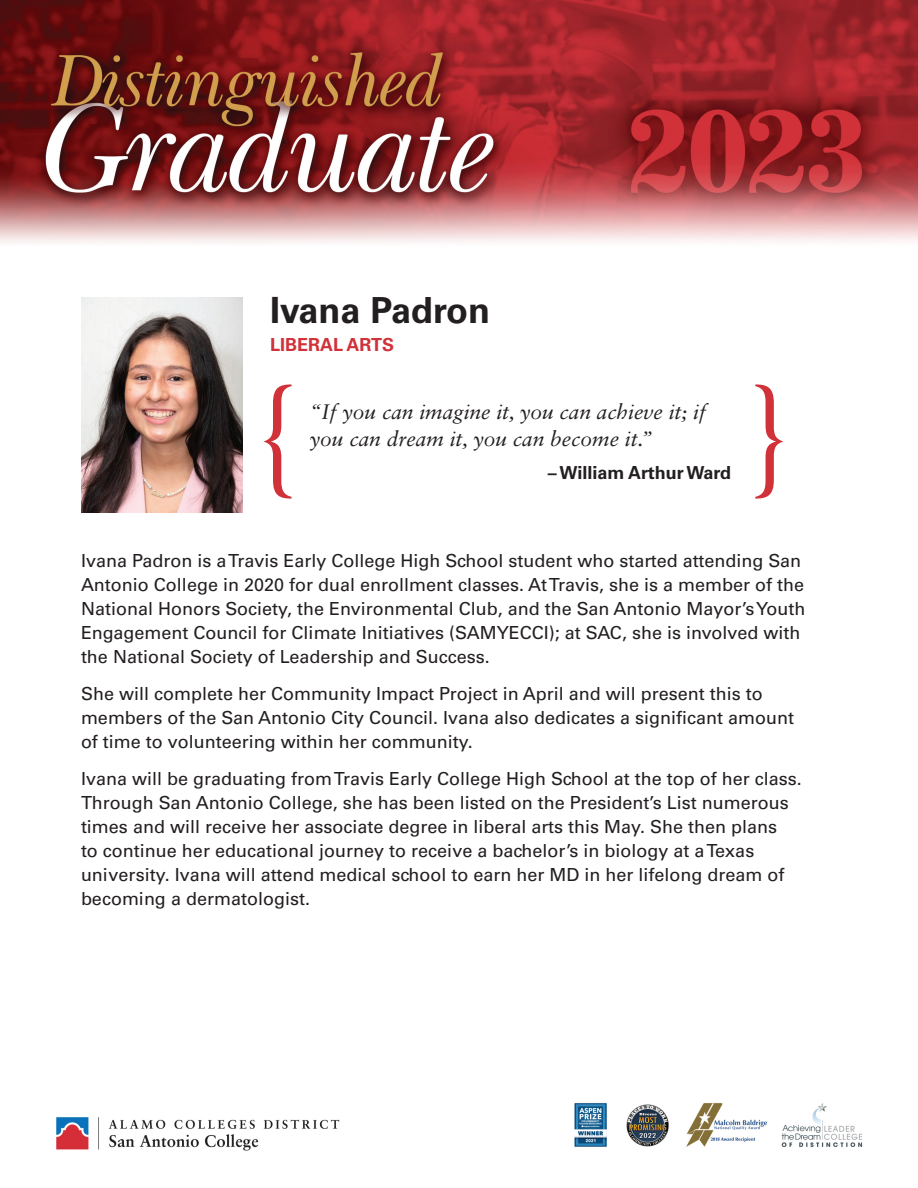
<style>
.page{position:relative;width:918px;height:1188px;background:#fff}
.page>*{position:absolute;margin:0;border:0;box-sizing:border-box;transform-origin:0 0}
.t1{font:126px "Sabon LT Std";color:#d13138}
.t2{font:700 36px "Univers LT Std";color:#231f20}
.t3{font:italic 21px/27px "Sabon LT Std";color:#231f20}
.t4{font:18px/24px "Univers LT Std";color:#231f20}
.t5{font:700 18px "Univers LT Std";color:#231f20}
.t6{font:700 18px "Univers LT Std";color:#d13138}
</style>
<div class="page">
<img style="left:0;top:0;width:918px;height:1151px">
<img style="left:81px;top:297px;width:162px;height:216px">
<h2 class="t2" style="left:270px;top:289px;width:222px">Ivana Padron</h2>
<p class="t6" style="left:270px;top:335px;width:126px">LIBERAL ARTS</p>
<h1 class="t1" style="left:256px;top:355px;width:43px">{</h1>
<p class="t3" style="left:310px;top:399px;width:398px">“If you can imagine it, you can achieve it; if you can dream it, you can become it.”</p>
<p class="t5" style="left:548px;top:463px;width:185px">– William Arthur Ward</p>
<h1 class="t1" style="left:748px;top:355px;width:43px">}</h1>
<p class="t4" style="left:81px;top:548px;width:726px">Ivana Padron is a Travis Early College High School student who started attending San Antonio College in 2020 for dual enrollment classes. At Travis, she is a member of the National Honors Society, the Environmental Club, and the San Antonio Mayor’s Youth Engagement Council for Climate Initiatives (SAMYECCI); at SAC, she is involved with the National Society of Leadership and Success.</p>
<p class="t4" style="left:81px;top:682px;width:715px">She will complete her Community Impact Project in April and will present this to members of the San Antonio City Council. Ivana also dedicates a significant amount of time to volunteering within her community.</p>
<p class="t4" style="left:81px;top:767px;width:722px">Ivana will be graduating from Travis Early College High School at the top of her class.<br>Through San Antonio College, she has been listed on the President’s List numerous times and will receive her associate degree in liberal arts this May. She then plans<br>to continue her educational journey to receive a bachelor’s in biology at a Texas university. Ivana will attend medical school to earn her MD in her lifelong dream of becoming a dermatologist.</p>
</div>
